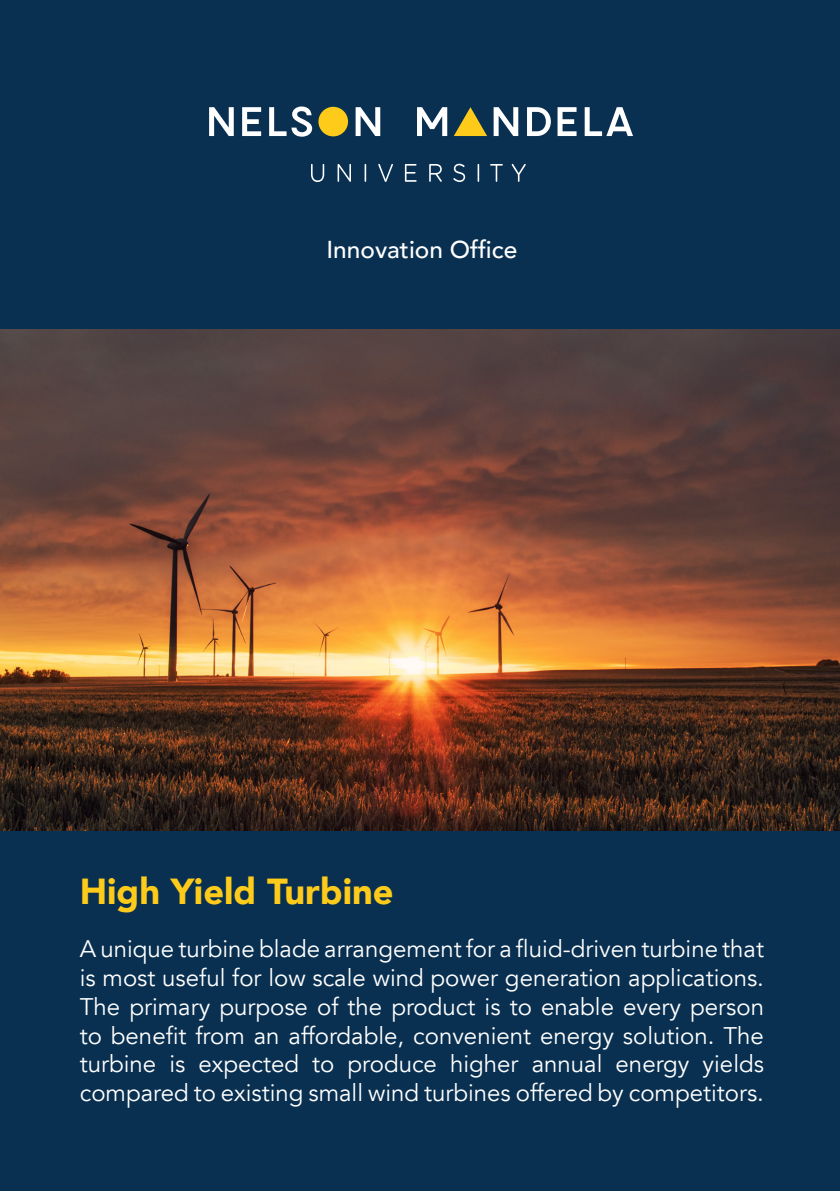
<style>
.page{position:relative;width:840px;height:1191px;background:#fff}
.page>*{position:absolute;margin:0;border:0;box-sizing:border-box;transform-origin:0 0}
.Heading{font:900 36.2px "Avenir";color:#fecb1b}
.t1{font:500 24.4px "Avenir";color:#fff}
.t2{font:24px/28.8px "Avenir LT";color:#fff;text-align:justify}
</style>
<div class="page">
<div style="left:0;top:0;width:839px;height:1191px;background:#093051"></div>
<svg style="left:454px;top:107px;width:33px;height:29px"></svg>
<svg style="left:527px;top:107px;width:23px;height:29px"></svg>
<svg style="left:242px;top:107px;width:19px;height:29px"></svg>
<div style="left:318px;top:107px;width:30px;height:29px;background:#fecb1b;border-radius:50%"></div>
<svg style="left:355px;top:107px;width:25px;height:29px"></svg>
<svg style="left:209px;top:107px;width:25px;height:29px"></svg>
<svg style="left:493px;top:107px;width:25px;height:29px"></svg>
<svg style="left:417px;top:107px;width:30px;height:29px"></svg>
<svg style="left:584px;top:107px;width:48px;height:29px"></svg>
<svg style="left:557px;top:107px;width:19px;height:29px"></svg>
<svg style="left:269px;top:106px;width:43px;height:31px"></svg>
<svg style="left:311px;top:164px;width:13px;height:18px"></svg>
<svg style="left:337px;top:164px;width:14px;height:18px"></svg>
<svg style="left:364px;top:164px;width:2px;height:18px"></svg>
<svg style="left:378px;top:164px;width:15px;height:18px"></svg>
<svg style="left:404px;top:164px;width:12px;height:18px"></svg>
<svg style="left:429px;top:164px;width:12px;height:18px"></svg>
<svg style="left:453px;top:164px;width:12px;height:18px"></svg>
<svg style="left:477px;top:164px;width:2px;height:18px"></svg>
<svg style="left:490px;top:164px;width:12px;height:18px"></svg>
<svg style="left:511px;top:164px;width:14px;height:18px"></svg>
<img style="left:0;top:329px;width:839px;height:502px">
<p class="t1" style="left:326px;top:228px;width:192px">Innovation Office</p>
<p class="Heading" style="left:80px;top:860px;width:315px">High Yield Turbine</p>
<p class="t2" style="left:80px;top:935px;width:685px">A unique turbine blade arrangement for a fluid-driven turbine that is most useful for low scale wind power generation applications.<br>The primary purpose of the product is to enable every person to benefit from an affordable, convenient energy solution. The turbine is expected to produce higher annual energy yields compared to existing small wind turbines offered by competitors.</p>
</div>
